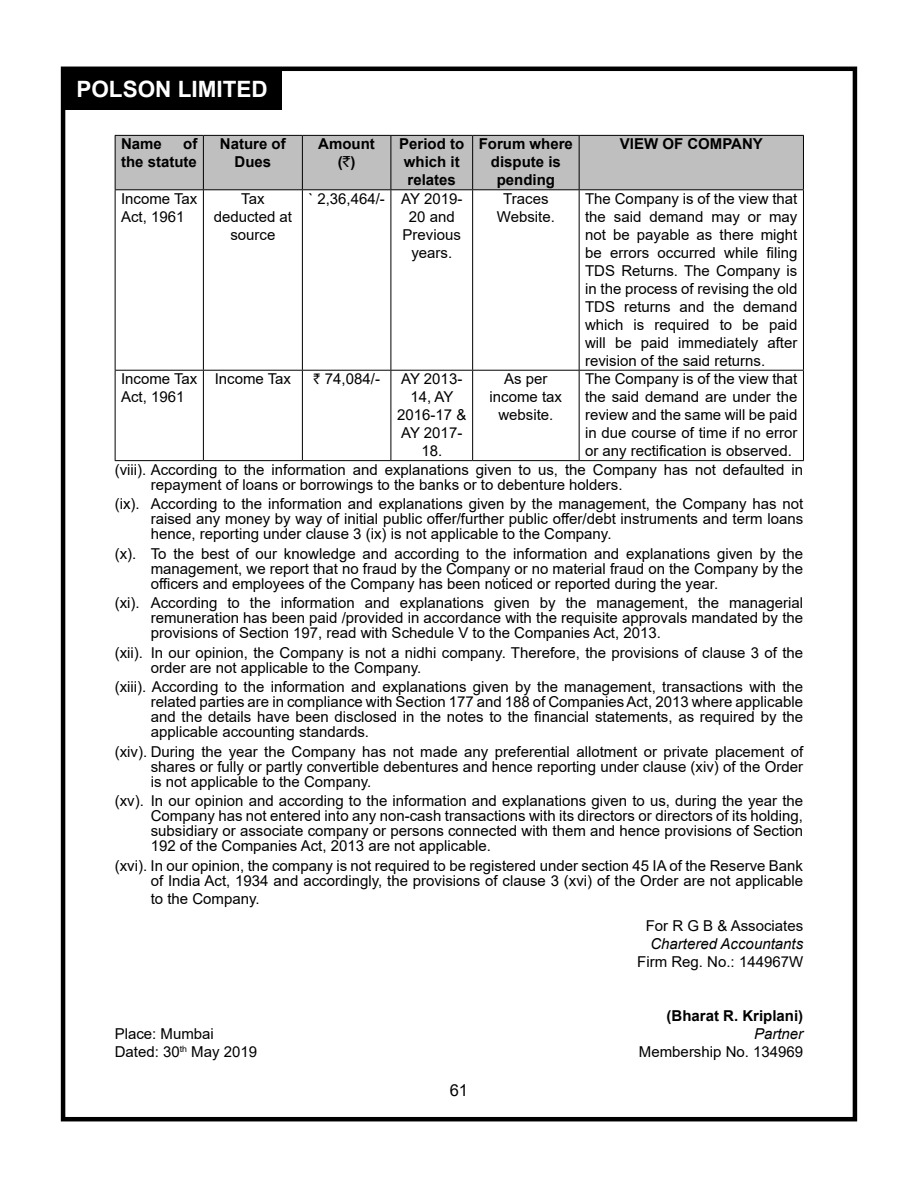
<style>
.page{position:relative;width:918px;height:1188px;background:#fff}
.page>*{position:absolute;margin:0;border:0;box-sizing:border-box;transform-origin:0 0}
.t1{font:700 22.5px "Arial";color:#fff}
.t2{font:16.5px "Arial";color:#000}
.t3{font:15px/18px "Arial";color:#000;text-align:justify}
.t4{font:700 15px/18px "Arial";color:#000;text-align:center}
.t5{font:italic 15px "Arial";color:#000}
.s1{font-family:"Rupee Foradian";font-weight:400}
.s2{font-family:"Rupee"}
</style>
<div class="page">
<div style="left:61px;top:67px;width:796px;height:1054px;border:4px solid #000"></div>
<div style="left:65px;top:70px;width:216px;height:40px;background:#000"></div>
<div style="left:116px;top:136px;width:687px;height:53px;background:#bfbfbf"></div>
<hr style="left:115px;top:135px;width:88px;height:1px;background:#000">
<hr style="left:115px;top:136px;width:1px;height:53px;background:#000">
<hr style="left:203px;top:135px;width:99px;height:1px;background:#000">
<hr style="left:203px;top:136px;width:1px;height:53px;background:#000">
<hr style="left:302px;top:135px;width:89px;height:1px;background:#000">
<hr style="left:302px;top:136px;width:1px;height:53px;background:#000">
<hr style="left:391px;top:135px;width:82px;height:1px;background:#000">
<hr style="left:391px;top:136px;width:1px;height:53px;background:#000">
<hr style="left:473px;top:135px;width:106px;height:1px;background:#000">
<hr style="left:472px;top:136px;width:1px;height:53px;background:#000">
<hr style="left:579px;top:135px;width:225px;height:1px;background:#000">
<hr style="left:579px;top:136px;width:1px;height:53px;background:#000">
<hr style="left:803px;top:136px;width:1px;height:53px;background:#000">
<hr style="left:115px;top:189px;width:88px;height:1px;background:#000">
<hr style="left:115px;top:190px;width:1px;height:180px;background:#000">
<hr style="left:203px;top:189px;width:99px;height:1px;background:#000">
<hr style="left:203px;top:190px;width:1px;height:180px;background:#000">
<hr style="left:302px;top:189px;width:89px;height:1px;background:#000">
<hr style="left:302px;top:190px;width:1px;height:180px;background:#000">
<hr style="left:391px;top:189px;width:82px;height:1px;background:#000">
<hr style="left:391px;top:190px;width:1px;height:180px;background:#000">
<hr style="left:473px;top:189px;width:106px;height:1px;background:#000">
<hr style="left:472px;top:190px;width:1px;height:180px;background:#000">
<hr style="left:579px;top:189px;width:225px;height:1px;background:#000">
<hr style="left:579px;top:190px;width:1px;height:180px;background:#000">
<hr style="left:803px;top:190px;width:1px;height:180px;background:#000">
<hr style="left:115px;top:370px;width:88px;height:1px;background:#000">
<hr style="left:115px;top:371px;width:1px;height:89px;background:#000">
<hr style="left:203px;top:370px;width:99px;height:1px;background:#000">
<hr style="left:203px;top:371px;width:1px;height:89px;background:#000">
<hr style="left:302px;top:370px;width:89px;height:1px;background:#000">
<hr style="left:302px;top:371px;width:1px;height:89px;background:#000">
<hr style="left:391px;top:370px;width:82px;height:1px;background:#000">
<hr style="left:391px;top:371px;width:1px;height:89px;background:#000">
<hr style="left:473px;top:370px;width:106px;height:1px;background:#000">
<hr style="left:472px;top:371px;width:1px;height:89px;background:#000">
<hr style="left:579px;top:370px;width:225px;height:1px;background:#000">
<hr style="left:579px;top:371px;width:1px;height:89px;background:#000">
<hr style="left:803px;top:371px;width:1px;height:89px;background:#000">
<hr style="left:115px;top:460px;width:88px;height:1px;background:#000">
<hr style="left:203px;top:460px;width:99px;height:1px;background:#000">
<hr style="left:302px;top:460px;width:89px;height:1px;background:#000">
<hr style="left:391px;top:460px;width:82px;height:1px;background:#000">
<hr style="left:473px;top:460px;width:106px;height:1px;background:#000">
<hr style="left:579px;top:460px;width:225px;height:1px;background:#000">
<h1 class="t1" style="left:76px;top:74px;width:193px">POLSON LIMITED</h1>
<p class="t4" style="left:121px;top:135px;width:78px;text-align:right">of<br>the statute</p>
<p class="t4" style="left:220px;top:135px;width:67px">Nature of<br>Dues</p>
<p class="t4" style="left:318px;top:135px;width:58px">Amount (<span class="s1">`</span>)</p>
<p class="t4" style="left:399px;top:135px;width:67px">Period to which it relates</p>
<p class="t4" style="left:479px;top:135px;width:96px">Forum where dispute is pending</p>
<p class="t4" style="left:620px;top:135px;width:145px">VIEW OF COMPANY</p>
<p class="t3" style="left:121px;top:189px;width:78px">Income Tax<br>Act, 1961</p>
<p class="t3" style="left:214px;top:189px;width:80px;text-align:center">Tax deducted at source</p>
<p class="t3" style="left:308px;top:189px;width:155px">` 2,36,464/- AY 2019-</p>
<p class="t4" style="left:121px;top:135px;width:42px">Name</p>
<p class="t3" style="left:497px;top:189px;width:60px;text-align:center">Traces<br>Website.</p>
<p class="t3" style="left:585px;top:189px;width:214px">The Company is of the view that the said demand may or may not be payable as there might be errors occurred while filing TDS Returns. The Company is in the process of revising the old TDS returns and the demand which is required to be paid will be paid immediately after revision of the said returns.</p>
<p class="t3" style="left:409px;top:207px;width:47px">20 and</p>
<p class="t3" style="left:403px;top:225px;width:60px">Previous</p>
<p class="t3" style="left:411px;top:243px;width:42px">years.</p>
<p class="t3" style="left:121px;top:370px;width:78px">Income Tax<br>Act, 1961</p>
<p class="t3" style="left:215px;top:370px;width:78px">Income Tax</p>
<p class="t3" style="left:313px;top:370px;width:68px"><span class="s2">`</span> 74,084/-</p>
<p class="t3" style="left:397px;top:370px;width:71px;text-align:center">AY 2013-<br>14, AY<br>2016-17 &amp;<br>AY 2017-<br>18.</p>
<p class="t3" style="left:490px;top:370px;width:74px;text-align:center">As per income tax website.</p>
<p class="t3" style="left:585px;top:370px;width:214px">The Company is of the view that</p>
<p class="t3" style="left:585px;top:388px;width:214px">the said demand are under the</p>
<p class="t3" style="left:585px;top:406px;width:214px">review and the same will be paid</p>
<p class="t3" style="left:585px;top:424px;width:214px">in due course of time if no error</p>
<p class="t3" style="left:585px;top:442px;width:208px">or any rectification is observed.</p>
<p class="t3" style="left:115px;top:460px;width:690px">(viii). According to the information and explanations given to us, the Company has not defaulted in</p>
<p class="t3" style="left:115px;top:474px;width:690px;line-height:19.5px;text-indent:36px">repayment of loans or borrowings to the banks or to debenture holders.<br>(ix). According to the information and explanations given by the management, the Company has not</p>
<p class="t3" style="left:151px;top:511px;width:654px;line-height:15px">raised any money by way of initial public offer/further public offer/debt instruments and term loans hence, reporting under clause 3 (ix) is not applicable to the Company.</p>
<p class="t3" style="left:151px;top:546px;width:654px;line-height:15px;text-indent:-36px">(x). To the best of our knowledge and according to the information and explanations given by the management, we report that no fraud by the Company or no material fraud on the Company by the officers and employees of the Company has been noticed or reported during the year.</p>
<p class="t3" style="left:151px;top:595px;width:654px;line-height:15px;text-indent:-36px">(xi). According to the information and explanations given by the management, the managerial remuneration has been paid /provided in accordance with the requisite approvals mandated by the provisions of Section 197, read with Schedule V to the Companies Act, 2013.</p>
<p class="t3" style="left:151px;top:645px;width:654px;line-height:15px;text-indent:-36px">(xii). In our opinion, the Company is not a nidhi company. Therefore, the provisions of clause 3 of the order are not applicable to the Company.</p>
<p class="t3" style="left:151px;top:679px;width:654px;line-height:15px;text-indent:-36px">(xiii). According to the information and explanations given by the management, transactions with the related parties are in compliance with Section 177 and 188 of Companies Act, 2013 where applicable and the details have been disclosed in the notes to the financial statements, as required by the applicable accounting standards.</p>
<p class="t3" style="left:151px;top:744px;width:654px;line-height:15px;text-indent:-36px">(xiv). During the year the Company has not made any preferential allotment or private placement of shares or fully or partly convertible debentures and hence reporting under clause (xiv) of the Order is not applicable to the Company.</p>
<p class="t3" style="left:151px;top:793px;width:654px;line-height:15px;text-indent:-36px">(xv). In our opinion and according to the information and explanations given to us, during the year the Company has not entered into any non-cash transactions with its directors or directors of its holding, subsidiary or associate company or persons connected with them and hence provisions of Section 192 of the Companies Act, 2013 are not applicable.</p>
<p class="t3" style="left:115px;top:858px;width:690px;line-height:15px;text-align:right">(xvi). In our opinion, the company is not required to be registered under section 45 IA of the Reserve Bank of India Act, 1934 and accordingly, the provisions of clause 3 (xvi) of the Order are not applicable</p>
<p class="t3" style="left:151px;top:889px;width:110px">to the Company.</p>
<p class="t3" style="left:646px;top:916px;width:159px">For R G B &amp; Associates</p>
<p class="t5" style="left:650px;top:934px;width:154px">Chartered Accountants</p>
<p class="t3" style="left:637px;top:952px;width:167px">Firm Reg. No.: 144967W</p>
<p class="t4" style="left:667px;top:1006px;width:138px">(Bharat R. Kriplani)</p>
<p class="t3" style="left:115px;top:1024px;width:101px">Place: Mumbai</p>
<p class="t5" style="left:754px;top:1024px;width:51px">Partner</p>
<p class="t3" style="left:115px;top:1042px;width:144px">Dated: 30<sup>th</sup> May 2019</p>
<p class="t3" style="left:639px;top:1042px;width:166px">Membership No. 134969</p>
<p class="t2" style="left:450px;top:1079px;width:20px">61</p>
</div>
